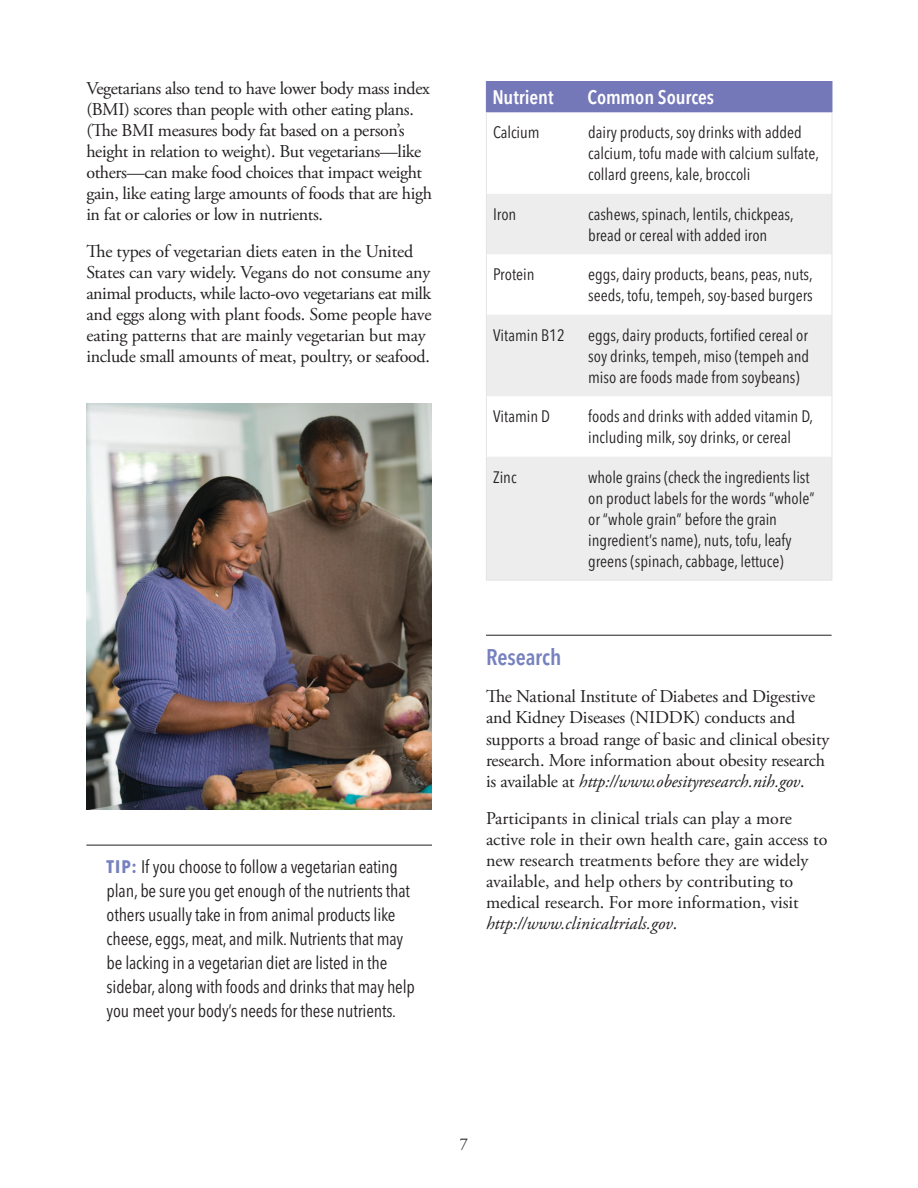
<style>
.page{position:relative;width:918px;height:1188px;background:#fff}
.page>*{position:absolute;margin:0;border:0;box-sizing:border-box;transform-origin:0 0}
.t1{font:600 condensed 22.5px "Avenir Next LT Pro";color:#7681bf}
.Table_Head{font:600 condensed 19.5px "Avenir Next LT Pro";letter-spacing:-.005em;color:#fff}
.Body{font:18px/21px "Adobe Garamond Pro";letter-spacing:-.01em;color:#231f20}
.Fact{font:18px/21px "Adobe Garamond Pro";letter-spacing:-.02em;color:#231f20}
.TIP{font:condensed 18px/24px "Avenir Next LT Pro";letter-spacing:-.01em;color:#231f20}
.Body-2{font:italic 18px "Adobe Garamond Pro";color:#231f20}
.Condensed_Body{font:condensed 16.5px/21px "Avenir Next LT Pro";color:#231f20}
.t2{font:16.5px "Adobe Garamond Pro";color:#231f20}
.s1{font-weight:700;color:#7681bf}
.s2{font-style:italic}
.s3{font-style:normal}
</style>
<div class="page">
<hr style="left:86px;top:845px;width:346px;height:1px;background:#231f20">
<hr style="left:486px;top:635px;width:346px;height:1px;background:#231f20">
<div style="left:487px;top:81px;width:345px;height:31px;background:#7477b8"></div>
<svg style="left:487px;top:194px;width:345px;height:386px;fill:#ededee"></svg>
<hr style="left:486px;top:81px;width:1px;height:31px;background:#7477b8">
<hr style="left:832px;top:81px;width:1px;height:31px;background:#7477b8">
<hr style="left:486px;top:112px;width:1px;height:82px;background:#e3e4e5">
<hr style="left:832px;top:112px;width:1px;height:82px;background:#e3e4e5">
<hr style="left:486px;top:254px;width:1px;height:61px;background:#e3e4e5">
<hr style="left:832px;top:254px;width:1px;height:61px;background:#e3e4e5">
<hr style="left:486px;top:396px;width:1px;height:61px;background:#e3e4e5">
<hr style="left:832px;top:396px;width:1px;height:61px;background:#e3e4e5">
<hr style="left:486px;top:580px;width:95px;height:1px;background:#e3e4e5">
<hr style="left:581px;top:580px;width:251px;height:1px;background:#e3e4e5">
<hr style="left:486px;top:315px;width:1px;height:81px;background:#e3e4e5">
<hr style="left:832px;top:315px;width:1px;height:81px;background:#e3e4e5">
<hr style="left:486px;top:194px;width:1px;height:60px;background:#e3e4e5">
<hr style="left:832px;top:194px;width:1px;height:60px;background:#e3e4e5">
<hr style="left:486px;top:457px;width:1px;height:123px;background:#e3e4e5">
<hr style="left:832px;top:457px;width:1px;height:123px;background:#e3e4e5">
<img style="left:86px;top:403px;width:346px;height:407px">
<p class="Fact" style="left:86px;top:78px;width:347px">Vegetarians also tend to have lower body mass index (BMI) scores than people with other eating plans. (The BMI measures body fat based on a person’s height in relation to weight). But vegetarians—like others—can make food choices that impact weight gain, like eating large amounts of foods that are high in fat or calories or low in nutrients.</p>
<p class="Body" style="left:86px;top:242px;width:347px">The types of vegetarian diets eaten in the United States can vary widely. Vegans do not consume any animal products, while lacto-ovo vegetarians eat milk and eggs along with plant foods. Some people have eating patterns that are mainly vegetarian but may include small amounts of meat, poultry, or seafood.</p>
<p class="TIP" style="left:107px;top:854px;width:310px"><span class="s1">TIP:</span> If you choose to follow a vegetarian eating plan, be sure you get enough of the nutrients that others usually take in from animal products like cheese, eggs, meat, and milk. Nutrients that may be lacking in a vegetarian diet are listed in the sidebar, along with foods and drinks that may help you meet your body’s needs for these nutrients.</p>
<p class="Table_Head" style="left:492px;top:85px;width:63px">Nutrient</p>
<p class="Table_Head" style="left:587px;top:85px;width:128px">Common Sources</p>
<p class="Condensed_Body" style="left:493px;top:122px;width:48px">Calcium</p>
<p class="Condensed_Body" style="left:588px;top:122px;width:232px">dairy products, soy drinks with added calcium, tofu made with calcium sulfate, collard greens, kale, broccoli</p>
<p class="Condensed_Body" style="left:493px;top:203px;width:25px">Iron</p>
<p class="Condensed_Body" style="left:588px;top:203px;width:207px">cashews, spinach, lentils, chickpeas, bread or cereal with added iron</p>
<p class="Condensed_Body" style="left:493px;top:264px;width:43px">Protein</p>
<p class="Condensed_Body" style="left:588px;top:264px;width:226px">eggs, dairy products, beans, peas, nuts, seeds, tofu, tempeh, soy-based burgers</p>
<p class="Condensed_Body" style="left:493px;top:324px;width:73px">Vitamin B12</p>
<p class="Condensed_Body" style="left:588px;top:324px;width:223px;text-align:justify">eggs, dairy products, fortified cereal or soy drinks, tempeh, miso (tempeh and miso are foods made from soybeans)</p>
<p class="Condensed_Body" style="left:493px;top:406px;width:59px">Vitamin D</p>
<p class="Condensed_Body" style="left:588px;top:406px;width:226px">foods and drinks with added vitamin D, including milk, soy drinks, or cereal</p>
<p class="Condensed_Body" style="left:493px;top:466px;width:25px">Zinc</p>
<p class="Condensed_Body" style="left:588px;top:466px;width:228px">whole grains (check the ingredients list on product labels for the words “whole” or “whole grain” before the grain ingredient’s name), nuts, tofu, leafy greens (spinach, cabbage, lettuce)</p>
<h2 class="t1" style="left:486px;top:644px;width:77px">Research</h2>
<p class="Body" style="left:486px;top:687px;width:345px">The National Institute of Diabetes and Digestive and Kidney Diseases (NIDDK) conducts and supports a broad range of basic and clinical obesity research. More information about obesity research is available at <span class="s2">http://www.obesityresearch.nih.gov</span>.</p>
<p class="Body" style="left:486px;top:808px;width:343px">Participants in clinical trials can play a more active role in their own health care, gain access to new research treatments before they are widely available, and help others by contributing to medical research. For more information, visit</p>
<p class="Body-2" style="left:486px;top:912px;width:193px">http://www.clinicaltrials.gov<span class="s3">.</span></p>
<p class="t2" style="left:460px;top:1134px;width:10px">7</p>
</div>
